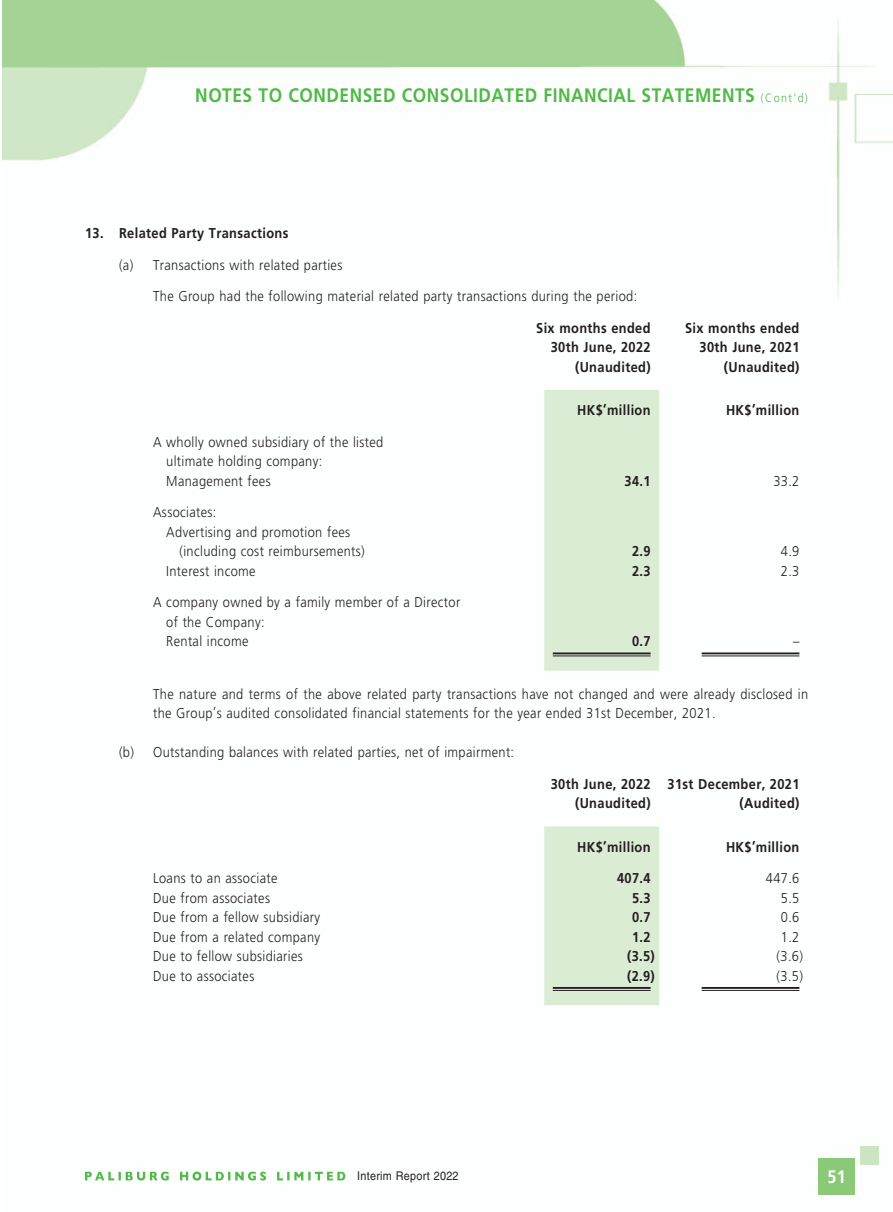
<style>
.page{position:relative;width:893px;height:1212px;background:#fff}
.page>*{position:absolute;margin:0;border:0;box-sizing:border-box;transform-origin:0 0}
.t1{font:700 19.5px "Frutiger LT Std";letter-spacing:.03em;color:#51b948;scale:.89 1}
.t2{font:700 18px "Frutiger LT Std";color:#fff;scale:.9 1}
._1__內文{font:300 14.25px/19.5px "Frutiger LT Std";letter-spacing:.03em;color:#231f20;scale:.9 1}
._1__內文-2{font:700 14.25px "Frutiger LT Std";letter-spacing:.03em;color:#231f20;scale:.9 1}
.t3{font:12px "Helvetica LT Std";letter-spacing:.03em;color:#231f20;scale:.9 1}
.s1{font-weight:300;font-size:12px}
</style>
<div class="page">
<img style="left:3px;top:0;width:890px;height:1181px">
<div style="left:860px;top:1146px;width:18px;height:18px;background:#cbe4c1"></div>
<div style="left:818px;top:1158px;width:37px;height:37px;background:#8ac978"></div>
<svg style="left:85px;top:1171px;width:260px;height:9px"></svg>
<div style="left:544px;top:390px;width:115px;height:281px;background:#dbecd4"></div>
<hr style="left:553px;top:652px;width:98px;height:2px;background:#231f20">
<hr style="left:553px;top:656px;width:98px;height:1px;background:#231f20">
<hr style="left:702px;top:652px;width:97px;height:2px;background:#231f20">
<hr style="left:702px;top:656px;width:97px;height:1px;background:#231f20">
<div style="left:544px;top:826px;width:115px;height:179px;background:#dbecd4"></div>
<hr style="left:553px;top:987px;width:98px;height:2px;background:#231f20">
<hr style="left:553px;top:990px;width:98px;height:1px;background:#231f20">
<hr style="left:702px;top:987px;width:97px;height:2px;background:#231f20">
<hr style="left:702px;top:990px;width:97px;height:1px;background:#231f20">
<h1 class="t1" style="left:195px;top:84px;width:690px">NOTES TO CONDENSED CONSOLIDATED FINANCIAL STATEMENTS <span class="s1">(Cont’d)</span></h1>
<p class="_1__內文-2" style="left:85px;top:225px;width:227px">13. Related Party Transactions</p>
<p class="_1__內文" style="left:119px;top:255px;width:250px">(a) Transactions with related parties</p>
<p class="_1__內文" style="left:153px;top:287px;width:539px">The Group had the following material related party transactions during the period:</p>
<p class="_1__內文-2" style="left:536px;top:319px;width:129px">Six months ended</p>
<p class="_1__內文-2" style="left:551px;top:339px;width:112px">30th June, 2022</p>
<p class="_1__內文-2" style="left:685px;top:319px;width:129px">Six months ended</p>
<p class="_1__內文-2" style="left:700px;top:339px;width:112px">30th June, 2021</p>
<p class="_1__內文-2" style="left:575px;top:358px;width:85px">(Unaudited)</p>
<p class="_1__內文-2" style="left:724px;top:358px;width:85px">(Unaudited)</p>
<p class="_1__內文-2" style="left:577px;top:402px;width:83px">HK$’million</p>
<p class="_1__內文-2" style="left:726px;top:402px;width:83px">HK$’million</p>
<p class="_1__內文" style="left:153px;top:432px;width:257px">A wholly owned subsidiary of the listed</p>
<p class="_1__內文" style="left:166px;top:452px;width:175px">ultimate holding company:</p>
<p class="_1__內文" style="left:166px;top:471px;width:118px">Management fees</p>
<p class="_1__內文-2" style="left:625px;top:472px;width:30px">34.1</p>
<p class="_1__內文" style="left:773px;top:471px;width:30px">33.2</p>
<p class="_1__內文" style="left:153px;top:503px;width:72px">Associates:</p>
<p class="_1__內文" style="left:166px;top:522px;width:206px">Advertising and promotion fees</p>
<p class="_1__內文" style="left:179px;top:542px;width:207px">(including cost reimbursements)</p>
<p class="_1__內文-2" style="left:632px;top:543px;width:22px">2.9</p>
<p class="_1__內文" style="left:781px;top:542px;width:22px">4.9</p>
<p class="_1__內文" style="left:166px;top:561px;width:101px">Interest income</p>
<p class="_1__內文-2" style="left:632px;top:562px;width:22px">2.3</p>
<p class="_1__內文" style="left:781px;top:561px;width:22px">2.3</p>
<p class="_1__內文" style="left:153px;top:593px;width:343px">A company owned by a family member of a Director</p>
<p class="_1__內文" style="left:166px;top:612px;width:111px">of the Company:</p>
<p class="_1__內文" style="left:166px;top:632px;width:93px">Rental income</p>
<p class="_1__內文-2" style="left:632px;top:633px;width:22px">0.7</p>
<p class="_1__內文" style="left:793px;top:632px;width:9px">–</p>
<p class="_1__內文" style="left:153px;top:684px;width:729px">The nature and terms of the above related party transactions have not changed and were already disclosed in the Group’s audited consolidated financial statements for the year ended 31st December, 2021.</p>
<p class="_1__內文" style="left:119px;top:743px;width:441px">(b) Outstanding balances with related parties, net of impairment:</p>
<p class="_1__內文-2" style="left:551px;top:775px;width:112px">30th June, 2022</p>
<p class="_1__內文-2" style="left:668px;top:775px;width:148px">31st December, 2021</p>
<p class="_1__內文-2" style="left:575px;top:795px;width:85px">(Unaudited)</p>
<p class="_1__內文-2" style="left:740px;top:795px;width:68px">(Audited)</p>
<p class="_1__內文-2" style="left:577px;top:838px;width:83px">HK$’million</p>
<p class="_1__內文-2" style="left:726px;top:838px;width:83px">HK$’million</p>
<p class="_1__內文" style="left:153px;top:869px;width:140px">Loans to an associate</p>
<p class="_1__內文-2" style="left:617px;top:870px;width:39px">407.4</p>
<p class="_1__內文" style="left:766px;top:869px;width:39px">447.6</p>
<p class="_1__內文" style="left:153px;top:888px;width:131px">Due from associates</p>
<p class="_1__內文-2" style="left:632px;top:889px;width:22px">5.3</p>
<p class="_1__內文" style="left:781px;top:888px;width:22px">5.5</p>
<p class="_1__內文" style="left:153px;top:908px;width:187px">Due from a fellow subsidiary</p>
<p class="_1__內文-2" style="left:632px;top:909px;width:22px">0.7</p>
<p class="_1__內文" style="left:781px;top:908px;width:22px">0.6</p>
<p class="_1__內文" style="left:153px;top:927px;width:187px">Due from a related company</p>
<p class="_1__內文-2" style="left:632px;top:928px;width:22px">1.2</p>
<p class="_1__內文" style="left:781px;top:927px;width:22px">1.2</p>
<p class="_1__內文" style="left:153px;top:947px;width:168px">Due to fellow subsidiaries</p>
<p class="_1__內文-2" style="left:627px;top:948px;width:32px">(3.5)</p>
<p class="_1__內文" style="left:777px;top:947px;width:31px">(3.6)</p>
<p class="_1__內文" style="left:153px;top:966px;width:114px">Due to associates</p>
<p class="_1__內文-2" style="left:627px;top:967px;width:32px">(2.9)</p>
<p class="_1__內文" style="left:777px;top:966px;width:31px">(3.5)</p>
<p class="t3" style="left:357px;top:1169px;width:114px">Interim Report 2022</p>
<p class="t2" style="left:827px;top:1165px;width:22px">51</p>
</div>
